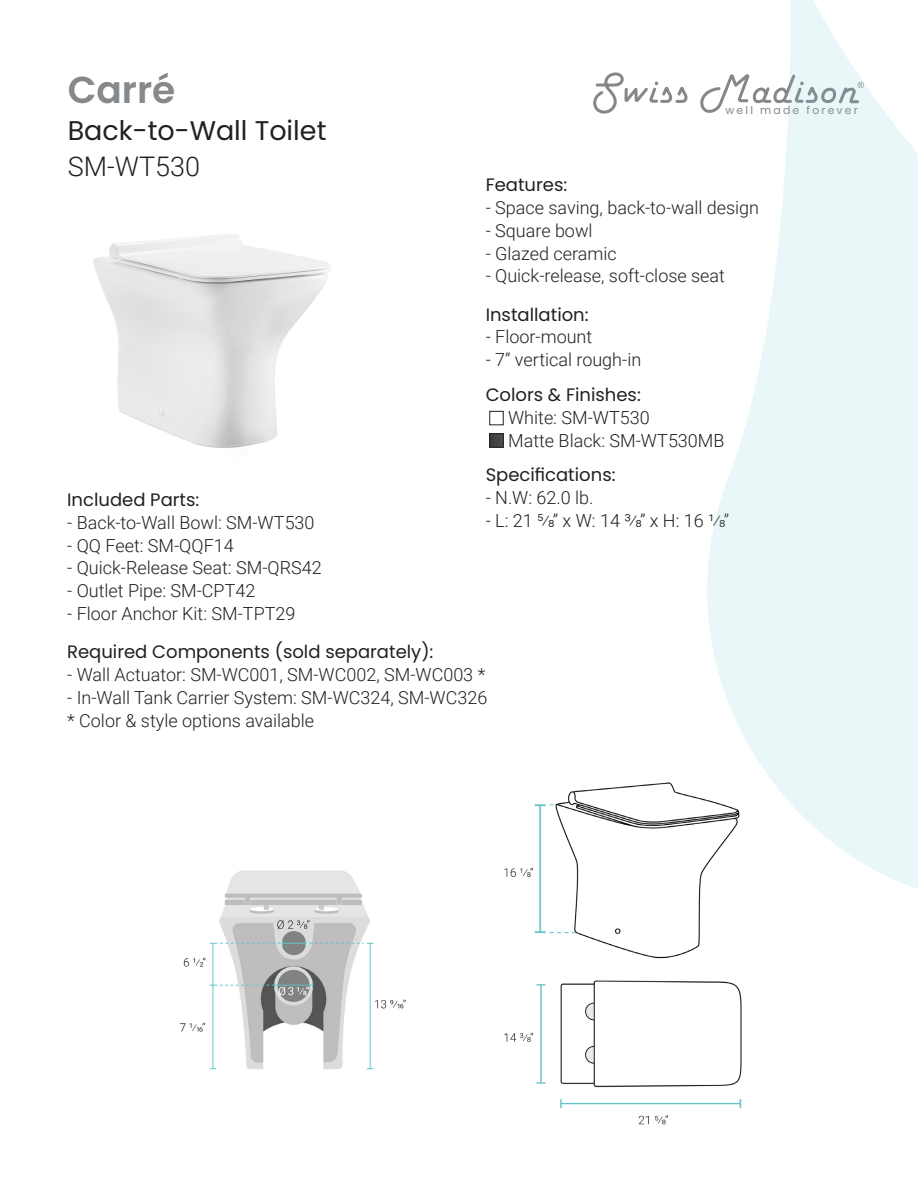
<style>
.page{position:relative;width:918px;height:1188px;background:#fff}
.page>*{position:absolute;margin:0;border:0;box-sizing:border-box;transform-origin:0 0}
.t1{font:600 37.5px "Poppins";color:#85898c}
.t2{font:27px "Poppins";color:#231f20}
.t3{font:300 27px "Roboto";color:#231f20}
.t4{font:300 18px "Roboto";color:#231f20}
.t5{font:18px "Poppins";color:#231f20}
.t6{font:10.8px "Poppins";letter-spacing:.2em;color:#85878a}
</style>
<div class="page">
<svg style="left:593px;top:72px;width:25px;height:42px"></svg>
<img style="left:93px;top:234px;width:238px;height:214px">
<img style="left:504px;top:787px;width:238px;height:338px">
<img style="left:179px;top:870px;width:227px;height:200px">
<div style="left:490px;top:411px;width:13px;height:14px;border:1px solid #231f20"></div>
<svg style="left:492px;top:436px;width:9px;height:9px"></svg>
<div style="left:490px;top:434px;width:13px;height:13px;border:1px solid #231f20"></div>
<svg style="left:618px;top:0;width:300px;height:941px"></svg>
<p class="t1" style="left:68px;top:68px;width:109px">Carré</p>
<p class="t2" style="left:68px;top:114px;width:260px">Back-to-Wall Toilet</p>
<p class="t3" style="left:68px;top:148px;width:134px">SM-WT530</p>
<p class="t5" style="left:67px;top:489px;width:134px">Included Parts:</p>
<p class="t4" style="left:67px;top:510px;width:249px">- Back-to-Wall Bowl: SM-WT530</p>
<p class="t4" style="left:67px;top:533px;width:168px">- QQ Feet: SM-QQF14</p>
<p class="t4" style="left:67px;top:555px;width:256px">- Quick-Release Seat: SM-QRS42</p>
<p class="t4" style="left:67px;top:578px;width:190px">- Outlet Pipe: SM-CPT42</p>
<p class="t4" style="left:67px;top:601px;width:230px">- Floor Anchor Kit: SM-TPT29</p>
<p class="t6" style="left:726px;top:104px;width:134px">well made forever</p>
<p class="t5" style="left:486px;top:174px;width:83px">Features:</p>
<p class="t4" style="left:486px;top:195px;width:275px">- Space saving, back-to-wall design</p>
<p class="t4" style="left:486px;top:218px;width:108px">- Square bowl</p>
<p class="t4" style="left:486px;top:241px;width:132px">- Glazed ceramic</p>
<p class="t4" style="left:486px;top:263px;width:241px">- Quick-release, soft-close seat</p>
<p class="t5" style="left:486px;top:304px;width:104px">Installation:</p>
<p class="t4" style="left:486px;top:324px;width:108px">- Floor-mount</p>
<p class="t4" style="left:486px;top:347px;width:157px">- 7” vertical rough-in</p>
<p class="t5" style="left:486px;top:385px;width:157px">Colors &amp; Finishes:</p>
<p class="t4" style="left:508px;top:405px;width:143px">White: SM-WT530</p>
<p class="t4" style="left:508px;top:428px;width:218px">Matte Black: SM-WT530MB</p>
<p class="t5" style="left:486px;top:465px;width:131px">Specifications:</p>
<p class="t4" style="left:486px;top:485px;width:109px">- N.W: 62.0 lb.</p>
<p class="t4" style="left:486px;top:508px;width:245px">- L: 21 5/8” x W: 14 3/8” x H: 16 1/8”</p>
<p class="t5" style="left:67px;top:642px;width:368px">Required Components (sold separately):</p>
<p class="t4" style="left:67px;top:662px;width:420px">- Wall Actuator: SM-WC001, SM-WC002, SM-WC003 *</p>
<p class="t4" style="left:67px;top:685px;width:422px">- In-Wall Tank Carrier System: SM-WC324, SM-WC326</p>
<p class="t4" style="left:67px;top:708px;width:248px">* Color &amp; style options available</p>
</div>
